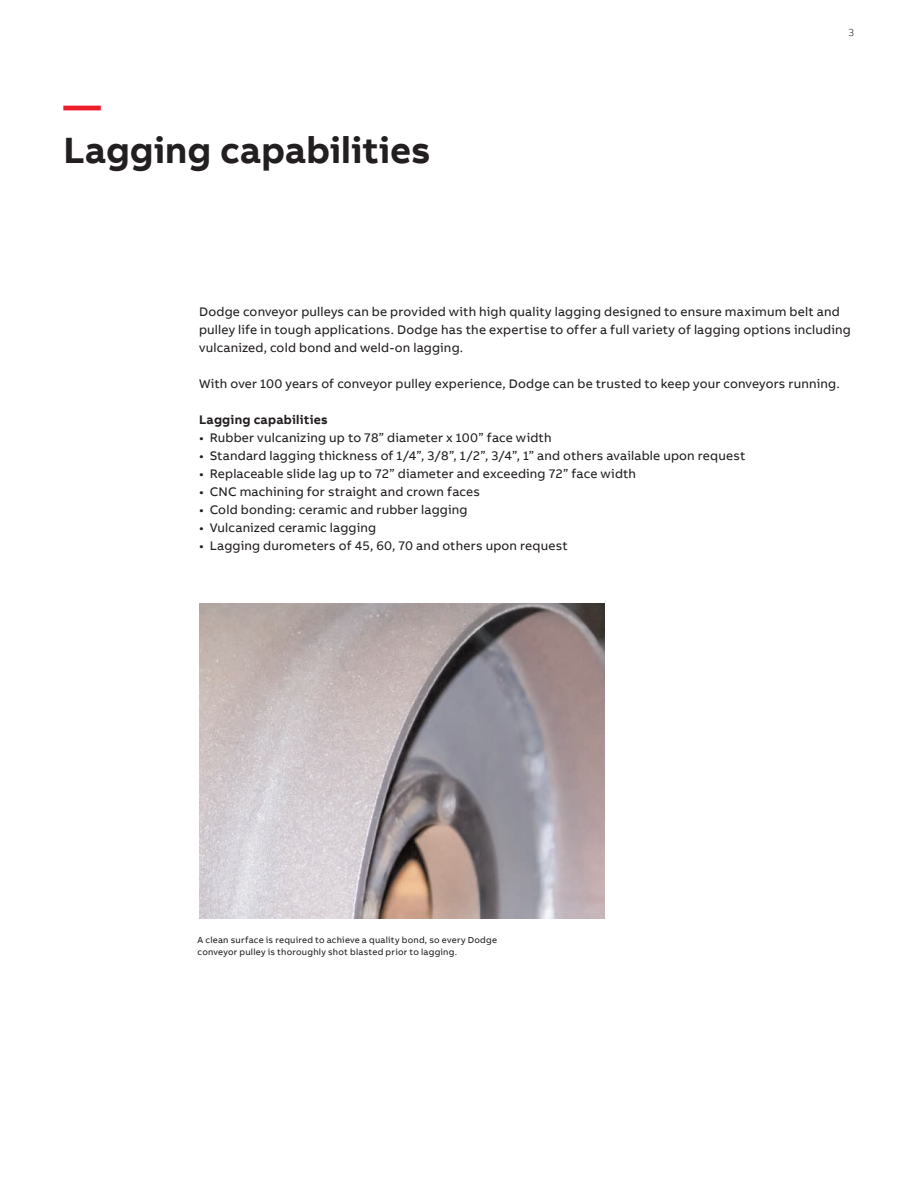
<style>
.page{position:relative;width:918px;height:1188px;background:#fff}
.page>*{position:absolute;margin:0;border:0;box-sizing:border-box;transform-origin:0 0}
.t1{font:700 37.5px "AB Bvoice";color:#231f20}
.t2{font:700 37.5px "AB Bvoice";color:#ee1c28}
.t3{font:12.75px/18px "AB Bvoice";letter-spacing:.015em;color:#231f20}
.t4{font:700 12.75px "AB Bvoice";letter-spacing:.02em;color:#231f20}
.t5{font:300 10.5px "AB Bvoice";color:#231f20}
.t6{font:9px/12px "AB Bvoice";letter-spacing:.025em;color:#231f20}
</style>
<div class="page">
<img style="left:199px;top:604px;width:406px;height:315px">
<h1 class="t2" style="left:64px;top:81px;width:39px">—</h1>
<h1 class="t1" style="left:64px;top:126px;width:369px">Lagging capabilities</h1>
<p class="t5" style="left:849px;top:26px;width:7px">3</p>
<p class="t3" style="left:199px;top:303px;width:653px">Dodge conveyor pulleys can be provided with high quality lagging designed to ensure maximum belt and pulley life in tough applications. Dodge has the expertise to offer a full variety of lagging options including vulcanized, cold bond and weld-on lagging.</p>
<p class="t3" style="left:199px;top:375px;width:642px">With over 100 years of conveyor pulley experience, Dodge can be trusted to keep your conveyors running.</p>
<p class="t4" style="left:199px;top:411px;width:130px">Lagging capabilities</p>
<p class="t3" style="left:199px;top:429px;width:354px">• Rubber vulcanizing up to 78” diameter x 100” face width</p>
<p class="t3" style="left:199px;top:447px;width:548px">• Standard lagging thickness of 1/4”, 3/8”, 1/2”, 3/4”, 1” and others available upon request</p>
<p class="t3" style="left:199px;top:465px;width:439px">• Replaceable slide lag up to 72” diameter and exceeding 72” face width</p>
<p class="t3" style="left:199px;top:483px;width:282px">• CNC machining for straight and crown faces</p>
<p class="t3" style="left:199px;top:501px;width:270px">• Cold bonding: ceramic and rubber lagging</p>
<p class="t3" style="left:199px;top:519px;width:179px">• Vulcanized ceramic lagging</p>
<p class="t3" style="left:199px;top:537px;width:370px">• Lagging durometers of 45, 60, 70 and others upon request</p>
<p class="t6" style="left:198px;top:934px;width:301px">A clean surface is required to achieve a quality bond, so every Dodge conveyor pulley is thoroughly shot blasted prior to lagging.</p>
</div>
